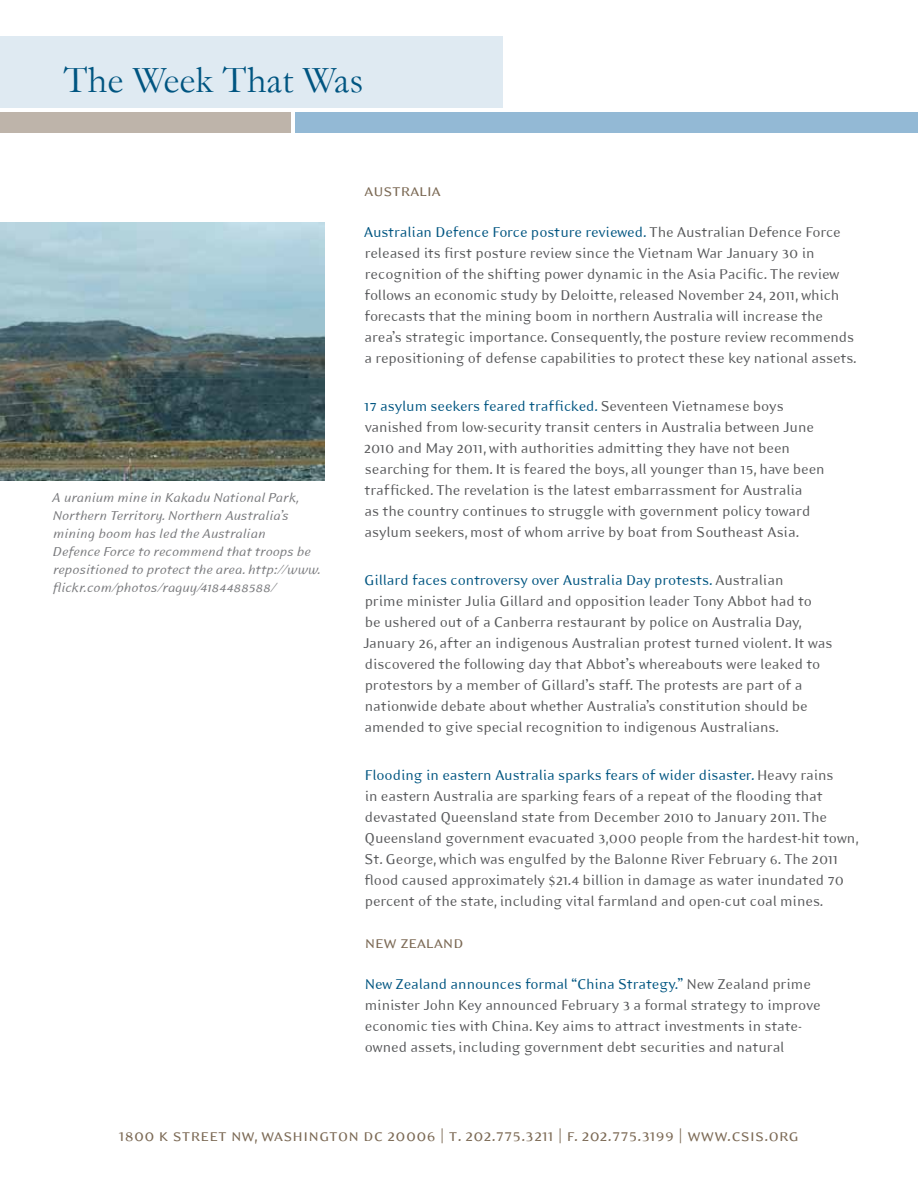
<style>
.page{position:relative;width:918px;height:1188px;background:#fff}
.page>*{position:absolute;margin:0;border:0;box-sizing:border-box;transform-origin:0 0}
.t1{font:38.25px "Garamond";color:#005581}
.t2{font:18px "Eidetic Modern Smallcaps";letter-spacing:.015em;color:#7c6a55}
.t3{font:18px "Eidetic Modern Smallcaps";letter-spacing:-.02em;color:#7c6a55}
.t4{font:16.5px/21px "Eidetic Modern";letter-spacing:-.01em;color:#58595b}
.t5{font:italic 15px/18px "Eidetic Modern";letter-spacing:-.01em;color:#797a7d}
.s1{color:#005581}
</style>
<div class="page">
<div style="left:0;top:36px;width:503px;height:71px;background:#dfeaf2"></div>
<div style="left:0;top:112px;width:291px;height:20px;background:#beb4aa"></div>
<div style="left:296px;top:112px;width:622px;height:20px;background:#93b9d5"></div>
<img style="left:0;top:223px;width:324px;height:258px">
<h1 class="t1" style="left:64px;top:55px;width:301px">The Week That Was</h1>
<p class="t5" style="left:52px;top:489px;width:271px">A uranium mine in Kakadu National Park, Northern Territory. Northern Australia’s mining boom has led the Australian<br>Defence Force to recommend that troops be repositioned to protect the area. http://www. flickr.com/photos/raguy/4184488588/</p>
<p class="t3" style="left:364px;top:181px;width:79px">australia</p>
<p class="t4" style="left:364px;top:222px;width:495px"><span class="s1">Australian Defence Force posture reviewed.</span> The Australian Defence Force released its first posture review since the Vietnam War January 30 in recognition of the shifting power dynamic in the Asia Pacific. The review follows an economic study by Deloitte, released November 24, 2011, which forecasts that the mining boom in northern Australia will increase the area’s strategic importance. Consequently, the posture review recommends a repositioning of defense capabilities to protect these key national assets.</p>
<p class="t4" style="left:364px;top:396px;width:462px"><span class="s1">17 asylum seekers feared trafficked.</span> Seventeen Vietnamese boys vanished from low-security transit centers in Australia between June 2010 and May 2011, with authorities admitting they have not been searching for them. It is feared the boys, all younger than 15, have been trafficked. The revelation is the latest embarrassment for Australia<br>as the country continues to struggle with government policy toward asylum seekers, most of whom arrive by boat from Southeast Asia.</p>
<p class="t4" style="left:363px;top:570px;width:471px"><span class="s1">Gillard faces controversy over Australia Day protests.</span> Australian<br>prime minister Julia Gillard and opposition leader Tony Abbot had to<br>be ushered out of a Canberra restaurant by police on Australia Day, January 26, after an indigenous Australian protest turned violent. It was discovered the following day that Abbot’s whereabouts were leaked to protestors by a member of Gillard’s staff. The protests are part of a nationwide debate about whether Australia’s constitution should be amended to give special recognition to indigenous Australians.</p>
<p class="t4" style="left:364px;top:765px;width:496px"><span class="s1">Flooding in eastern Australia sparks fears of wider disaster.</span> Heavy rains<br>in eastern Australia are sparking fears of a repeat of the flooding that devastated Queensland state from December 2010 to January 2011. The Queensland government evacuated 3,000 people from the hardest-hit town, St. George, which was engulfed by the Balonne River February 6. The 2011 flood caused approximately $21.4 billion in damage as water inundated 70 percent of the state, including vital farmland and open-cut coal mines.</p>
<p class="t3" style="left:365px;top:933px;width:101px">new zealand</p>
<p class="t4" style="left:365px;top:974px;width:457px"><span class="s1">New Zealand announces formal “China Strategy.”</span> New Zealand prime minister John Key announced February 3 a formal strategy to improve economic ties with China. Key aims to attract investments in state&shy;owned assets, including government debt securities and natural</p>
<p class="t2" style="left:119px;top:1126px;width:681px">1800 k street nw, washington dc 20006 | t. 202.775.3211 | f. 202.775.3199 | www.csis.org</p>
</div>
